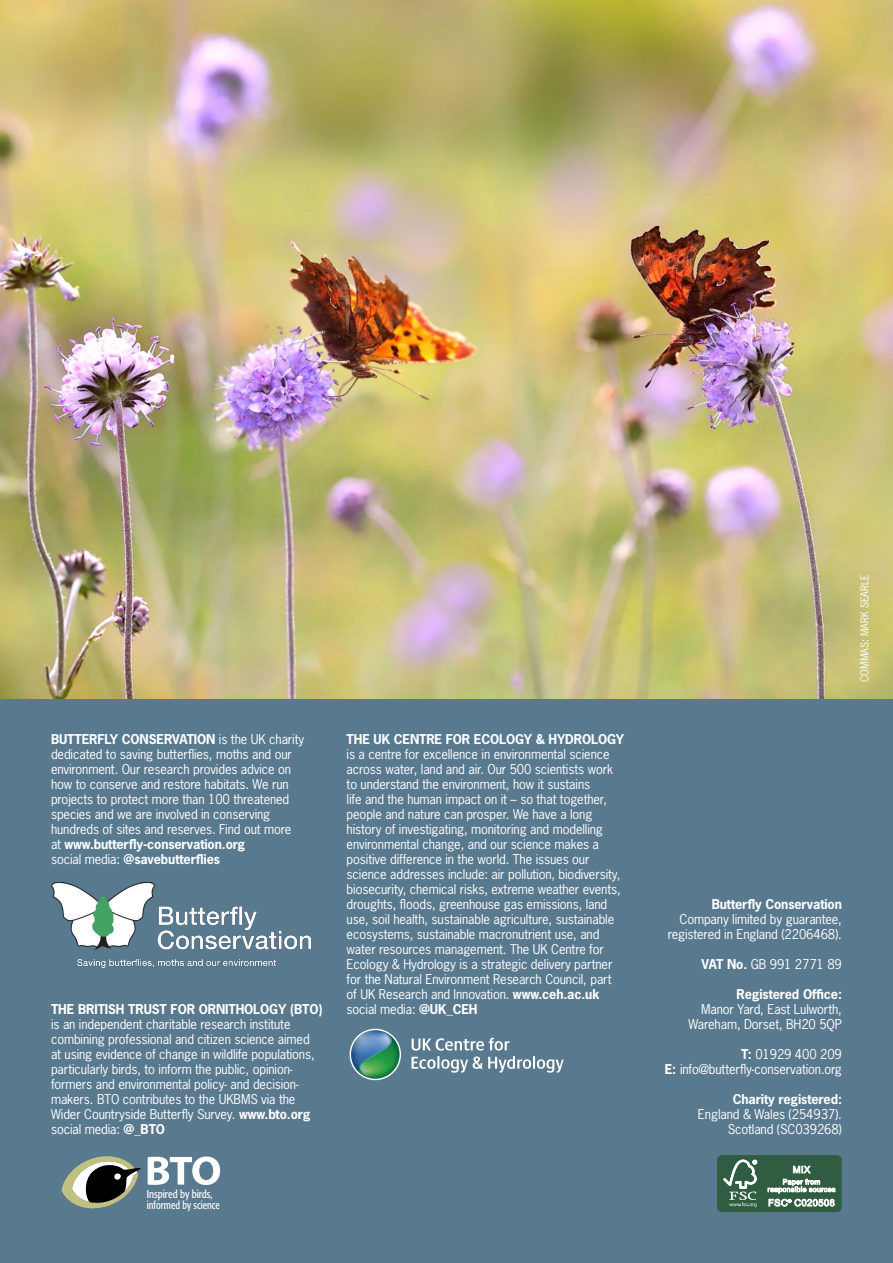
<style>
.page{position:relative;width:893px;height:1263px;background:#fff}
.page>*{position:absolute;margin:0;border:0;box-sizing:border-box;transform-origin:0 0}
.t1{font:12.75px/15px "News Gothic Std";letter-spacing:-.01em;color:#fff;text-align:right}
.t2{font:700 12.75px "News Gothic Std";letter-spacing:-.01em;color:#fff}
.t3{font:condensed 11.25px "Formata BQ";color:#fff;scale:.88 1}
.t4{font:condensed 11.25px "Formata BQ";color:#fff;scale:.92 1}
.t5{font:10.2px "News Gothic Std";color:#fff}
.s1{font-weight:700}
</style>
<div class="page">
<img style="left:0;top:0;width:893px;height:699px">
<div style="left:0;top:699px;width:893px;height:564px;background:#59798f"></div>
<img style="left:51px;top:883px;width:260px;height:84px">
<svg style="left:62px;top:1156px;width:79px;height:53px"></svg>
<svg style="left:148px;top:1156px;width:72px;height:29px"></svg>
<svg style="left:411px;top:1038px;width:153px;height:35px"></svg>
<svg style="left:351px;top:1030px;width:49px;height:49px;background:#54928b"></svg>
<div style="left:718px;top:1155px;width:123px;height:56px;background:#305d41;border-radius:4px"></div>
<div style="left:717px;top:1155px;width:124px;height:57px;border:1px solid #305d41;border-radius:4px"></div>
<svg style="left:723px;top:1159px;width:34px;height:48px"></svg>
<svg style="left:768px;top:1165px;width:67px;height:28px"></svg>
<svg style="left:768px;top:1199px;width:67px;height:7px"></svg>
<p class="t1" style="left:51px;top:732px;width:255px;text-align:left"><span class="s1">BUTTERFLY CONSERVATION</span> is the UK charity dedicated to saving butterflies, moths and our environment. Our research provides advice on how to conserve and restore habitats. We run projects to protect more than 100 threatened species and we are involved in conserving hundreds of sites and reserves. Find out more at <span class="s1">www.butterfly-conservation.org<br></span>social media: <span class="s1">@savebutterflies</span></p>
<p class="t2" style="left:51px;top:1001px;width:273px">THE BRITISH TRUST FOR ORNITHOLOGY (BTO)</p>
<p class="t1" style="left:51px;top:1017px;width:265px;text-align:left">is an independent charitable research institute combining professional and citizen science aimed at using evidence of change in wildlife populations, particularly birds, to inform the public, opinion&shy;formers and environmental policy- and decision&shy;makers. BTO contributes to the UKBMS via the Wider Countryside Butterfly Survey. <span class="s1">www.bto.org </span>social media: <span class="s1">@_BTO</span></p>
<p class="t4" style="left:147px;top:1187px;width:73px">Inspired by birds,</p>
<p class="t3" style="left:147px;top:1198px;width:85px">informed by science</p>
<p class="t2" style="left:347px;top:731px;width:279px">THE UK CENTRE FOR ECOLOGY &amp; HYDROLOGY</p>
<p class="t1" style="left:347px;top:746px;width:276px;text-align:left">is a centre for excellence in environmental science across water, land and air. Our 500 scientists work to understand the environment, how it sustains<br>life and the human impact on it – so that together, people and nature can prosper. We have a long history of investigating, monitoring and modelling environmental change, and our science makes a positive difference in the world. The issues our science addresses include: air pollution, biodiversity, biosecurity, chemical risks, extreme weather events, droughts, floods, greenhouse gas emissions, land use, soil health, sustainable agriculture, sustainable ecosystems, sustainable macronutrient use, and water resources management. The UK Centre for Ecology &amp; Hydrology is a strategic delivery partner for the Natural Environment Research Council, part of UK Research and Innovation. <span class="s1">www.ceh.ac.uk </span>social media: <span class="s1">@UK_CEH</span></p>
<p class="t5" style="left:858px;top:682px;width:109px;rotate:-90deg">COMMAS: MARK SEARLE</p>
<p class="t2" style="left:712px;top:896px;width:132px">Butterfly Conservation</p>
<p class="t1" style="left:668px;top:912px;width:176px">Company limited by guarantee, registered in England (2206468).</p>
<p class="t1" style="left:701px;top:957px;width:142px"><span class="s1">VAT No.</span> GB 991 2771 89</p>
<p class="t2" style="left:736px;top:986px;width:107px">Registered Office:</p>
<p class="t1" style="left:688px;top:1002px;width:155px">Manor Yard, East Lulworth,<br>Wareham, Dorset, BH20 5QP</p>
<p class="t1" style="left:665px;top:1047px;width:179px"><span class="s1">T:</span> 01929 400 209<br><span class="s1">E:</span> info@butterfly-conservation.org</p>
<p class="t2" style="left:733px;top:1091px;width:111px">Charity registered:</p>
<p class="t1" style="left:698px;top:1107px;width:145px">England &amp; Wales (254937).<br>Scotland (SC039268)</p>
</div>
